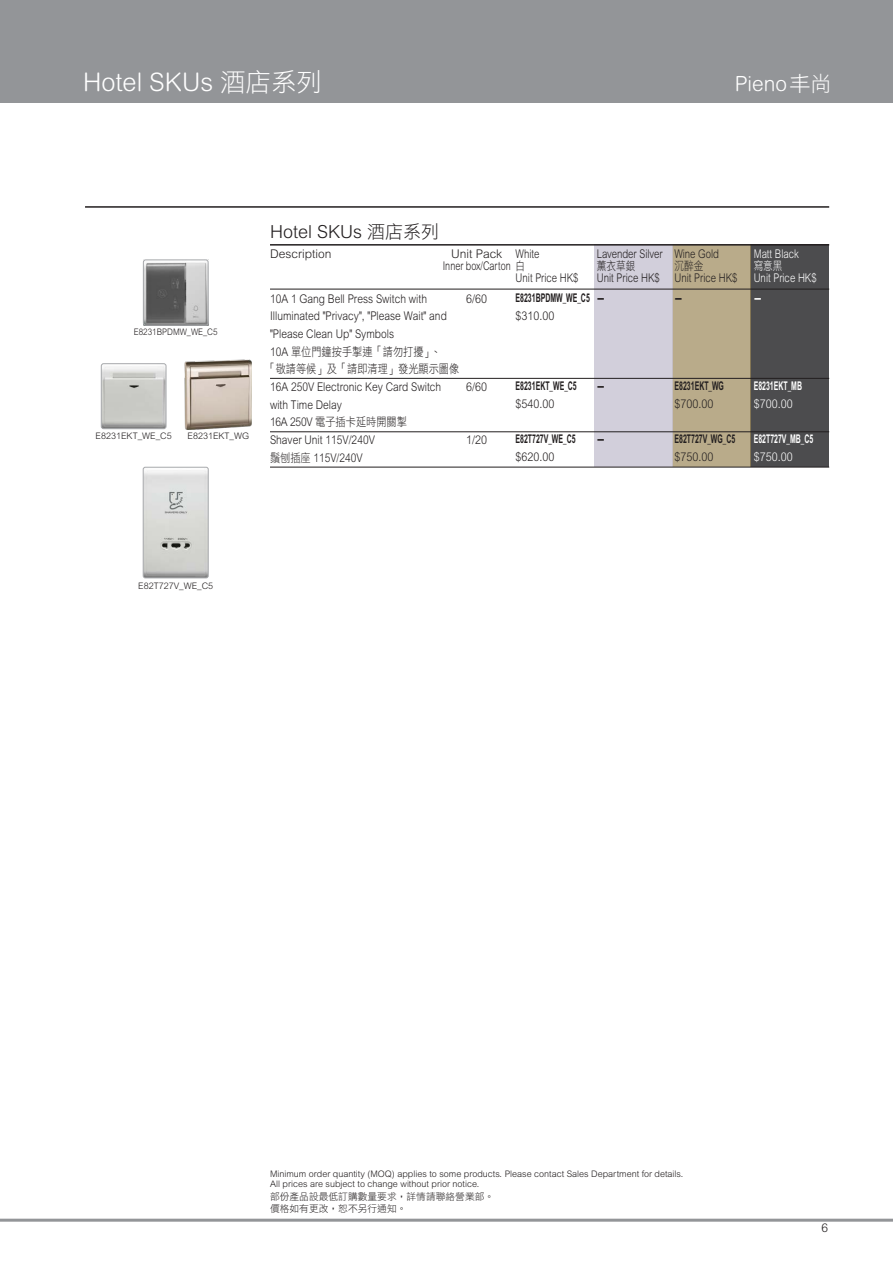
<style>
.page{position:relative;width:893px;height:1263px;background:#fff}
.page>*{position:absolute;margin:0;border:0;box-sizing:border-box;transform-origin:0 0}
.t1{font:300 25.5px "Arial Rounded MT Std";color:#fff}
.t2{font:300 21px "Arial Rounded MT Std";color:#fff}
.t3{font:300 18px "Arial MT Std";color:#221e1f}
.t4{font:300 12px/17.7px "Arial MT Std";color:#221e1f;scale:.85 1}
.t5{font:700 12px "Arial MT Std";color:#221e1f;scale:.58 1}
.t6{font:300 12px/24px "Arial MT Std";color:#221e1f;scale:.8 1}
.t7{font:12px/17.7px "DF Li Hei Lt HK BF";color:#221e1f;scale:.85 1}
.t8{font:300 12px "Arial MT Std";color:#221e1f;scale:.9 1}
.t9{font:300 12px/12px "Arial MT Std";color:#221e1f}
.t10{font:700 12px "Arial MT Std";color:#fff;scale:.58 1}
.t11{font:300 12px "Arial MT Std";color:#fff;scale:.8 1}
.t12{font:300 12px "Arial MT Std";color:#fff;scale:.9 1}
.t13{font:12px "DF Li Hei Lt HK BF";color:#221e1f;scale:.8 1}
.t14{font:700 12px "Arial MT Std";color:#221e1f;scale:2 1}
.t15{font:12px "DF Li Hei Lt HK BF";color:#fff;scale:.8 1}
.t16{font:700 12px "Arial MT Std";color:#fff;scale:2 1}
.t17{font:9.75px/12.3px "DF Li Hei Lt HK BF";color:#221e1f}
.t18{font:300 9px/10.1px "Arial MT Std";color:#221e1f}
.t19{font:300 9px "Arial MT Std";color:#221e1f;scale:.9 1}
.s1{font-family:"DF Li Hei Lt HK BF";font-weight:400}
.s2{font-family:"Arial MT Std";font-weight:300}
</style>
<div class="page">
<div style="left:751px;top:245px;width:78px;height:222px;background:#4c4c4e"></div>
<div style="left:672px;top:245px;width:79px;height:222px;background:#b9ab8a"></div>
<div style="left:594px;top:245px;width:78px;height:222px;background:#d2cfdb"></div>
<hr style="left:0;top:1219px;width:893px;height:3px;background:#939598">
<div style="left:0;top:0;width:893px;height:102px;background:#939598"></div>
<hr style="left:85px;top:206px;width:744px;height:2px;background:#221e1f">
<hr style="left:270px;top:244px;width:559px;height:2px;background:#221e1f">
<hr style="left:270px;top:289px;width:559px;height:1px;background:#221e1f">
<hr style="left:270px;top:378px;width:559px;height:1px;background:#221e1f">
<hr style="left:270px;top:431px;width:559px;height:1px;background:#221e1f">
<hr style="left:270px;top:467px;width:559px;height:1px;background:#221e1f">
<img style="left:143px;top:467px;width:65px;height:111px">
<div style="left:143px;top:467px;width:65px;height:111px;border:1px solid #a7a9ac;border-radius:2px"></div>
<img style="left:143px;top:260px;width:65px;height:65px">
<div style="left:143px;top:260px;width:65px;height:65px;border:1px solid #a7a9ac;border-radius:2px"></div>
<img style="left:101px;top:366px;width:65px;height:63px">
<div style="left:101px;top:363px;width:65px;height:66px;border:1px solid #a7a9ac;border-radius:2px"></div>
<img style="left:185px;top:360px;width:67px;height:69px">
<h1 class="t1" style="left:83px;top:67px;width:241px">Hotel SKUs <span class="s1">酒店系列</span></h1>
<h2 class="t2" style="left:735px;top:72px;width:98px">Pieno<span class="s1">丰尚</span></h2>
<p class="t19" style="left:134px;top:327px;width:95px">E8231BPDMW_WE_C5</p>
<p class="t18" style="left:96px;top:431px;width:78px">E8231EKT_WE_C5</p>
<p class="t18" style="left:187px;top:431px;width:63px">E8231EKT_WG</p>
<h3 class="t3" style="left:270px;top:222px;width:171px">Hotel SKUs <span class="s1">酒店系列</span></h3>
<h3 class="t6" style="left:597px;top:243px;width:84px">Lavender Silver</h3>
<h3 class="t13" style="left:597px;top:260px;width:50px">薰衣草銀</h3>
<h3 class="t6" style="left:597px;top:267px;width:80px">Unit Price HK$</h3>
<h3 class="t9" style="left:270px;top:249px;width:63px">Description</h3>
<h3 class="t9" style="left:443px;top:249px;width:84px;text-indent:8px">Unit Pack<br>Inner box/Carton <span class="s1">白</span></h3>
<h3 class="t6" style="left:516px;top:243px;width:80px">White<br>Unit Price HK$</h3>
<h3 class="t5" style="left:516px;top:291px;width:130px">E8231BPDMW_WE_C5</h3>
<h3 class="t8" style="left:516px;top:308px;width:45px">$310.00</h3>
<h3 class="t4" style="left:270px;top:290px;width:210px">10A 1 Gang Bell Press Switch with<br>Illuminated "Privacy", "Please Wait" and "Please Clean Up" Symbols</h3>
<h3 class="t7" style="left:266px;top:343px;width:229px;text-indent:4px"><span class="s2">10A</span> 單位門鐘按手掣連「請勿打擾」、<br>「敬請等候」及「請即清理」發光顯示圖像</h3>
<h3 class="t4" style="left:270px;top:378px;width:203px">16A 250V Electronic Key Card Switch with Time Delay</h3>
<h3 class="t7" style="left:270px;top:414px;width:163px"><span class="s2">16A 250V</span> 電子插卡延時開關掣</h3>
<h3 class="t4" style="left:270px;top:431px;width:125px">Shaver Unit 115V/240V<span class="s1">鬚刨插座</span> 115V/240V</h3>
<h3 class="t8" style="left:466px;top:291px;width:25px">6/60</h3>
<h3 class="t14" style="left:597px;top:291px;width:5px">-</h3>
<h3 class="t5" style="left:516px;top:379px;width:107px">E8231EKT_WE_C5</h3>
<h3 class="t8" style="left:516px;top:397px;width:45px">$540.00</h3>
<h3 class="t5" style="left:516px;top:432px;width:105px">E82T727V_WE_C5</h3>
<h3 class="t8" style="left:516px;top:450px;width:45px">$620.00</h3>
<h3 class="t8" style="left:466px;top:380px;width:25px">6/60</h3>
<h3 class="t14" style="left:597px;top:379px;width:5px">-</h3>
<h3 class="t8" style="left:466px;top:433px;width:25px">1/20</h3>
<h3 class="t14" style="left:597px;top:432px;width:5px">-</h3>
<h3 class="t6" style="left:675px;top:243px;width:57px">Wine Gold</h3>
<h3 class="t13" style="left:675px;top:260px;width:38px">沉醉金</h3>
<h3 class="t6" style="left:675px;top:267px;width:80px">Unit Price HK$</h3>
<h3 class="t14" style="left:675px;top:291px;width:5px">-</h3>
<h3 class="t5" style="left:675px;top:379px;width:87px">E8231EKT_WG</h3>
<h3 class="t8" style="left:675px;top:397px;width:45px">$700.00</h3>
<h3 class="t5" style="left:675px;top:432px;width:106px">E82T727V_WG_C5</h3>
<h3 class="t8" style="left:675px;top:450px;width:45px">$750.00</h3>
<h3 class="t11" style="left:754px;top:247px;width:58px">Matt Black</h3>
<h3 class="t15" style="left:754px;top:260px;width:37px">寫意黑</h3>
<h3 class="t11" style="left:754px;top:271px;width:80px">Unit Price HK$</h3>
<h3 class="t16" style="left:754px;top:291px;width:5px">-</h3>
<h3 class="t10" style="left:754px;top:379px;width:85px">E8231EKT_MB</h3>
<h3 class="t12" style="left:754px;top:397px;width:45px">$700.00</h3>
<h3 class="t10" style="left:754px;top:432px;width:104px">E82T727V_MB_C5</h3>
<h3 class="t12" style="left:754px;top:450px;width:45px">$750.00</h3>
<p class="t18" style="left:138px;top:581px;width:77px">E82T727V_WE_C5</p>
<p class="t18" style="left:270px;top:1169px;width:415px">Minimum order quantity (MOQ) applies to some products. Please contact Sales Department for details.<br>All prices are subject to change without prior notice.</p>
<p class="t17" style="left:270px;top:1191px;width:226px">部份產品設最低訂購數量要求，詳情請聯絡營業部。價格如有更改，恕不另行通知。</p>
<h3 class="t9" style="left:822px;top:1222px;width:8px">6</h3>
</div>
